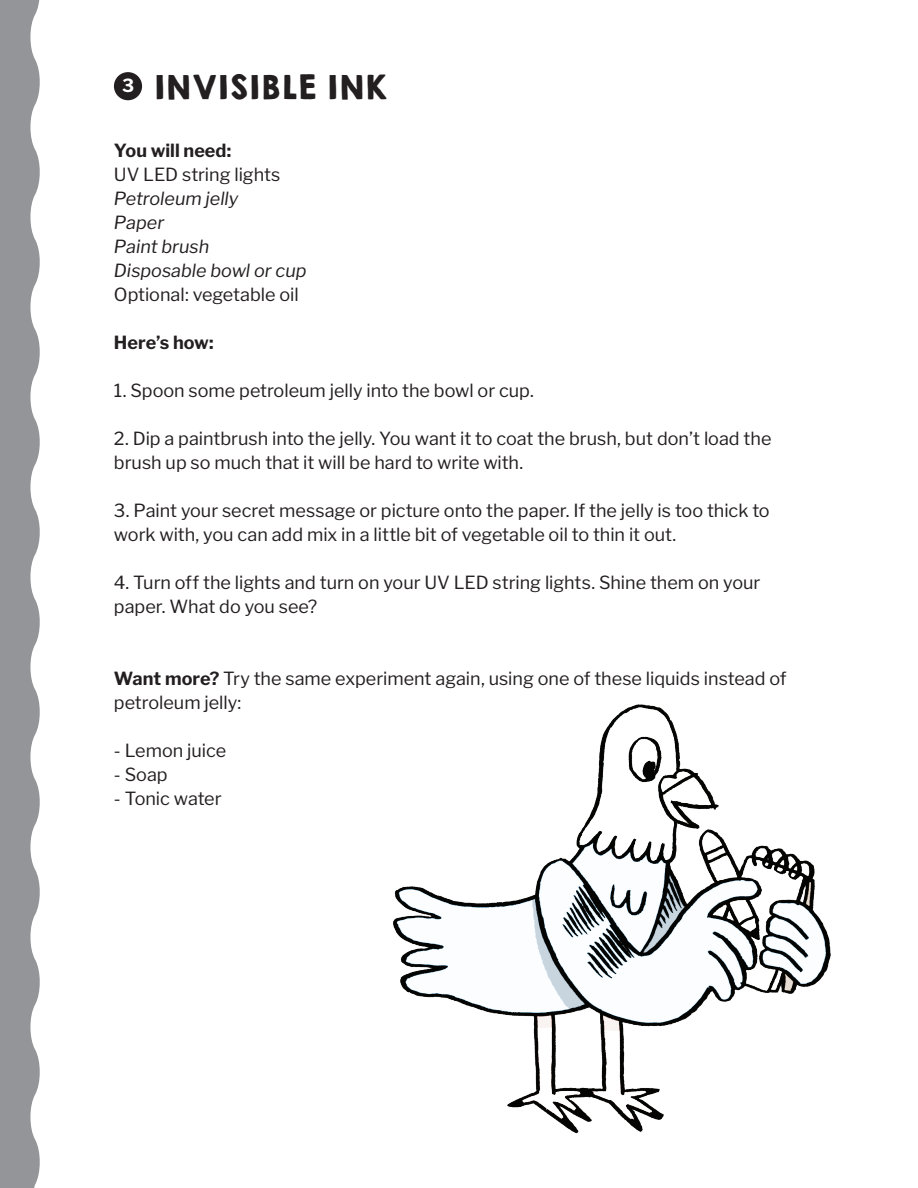
<style>
.page{position:relative;width:918px;height:1188px;background:#fff}
.page>*{position:absolute;margin:0;border:0;box-sizing:border-box;transform-origin:0 0}
.Header_Large{font:30px "KGHAPPY Solid";letter-spacing:.005em;color:#231f20}
.Body_Small{font:18px/24px "Libre Franklin";color:#231f20}
.Body_Small-2{font:italic 18px "Libre Franklin";color:#231f20}
.Body_Small-3{font:700 18px "Libre Franklin";letter-spacing:.005em;color:#231f20}
.Number{font:700 18px "Libre Franklin";color:#fff}
.s1{font-weight:700}
</style>
<div class="page">
<svg style="left:0;top:0;width:40px;height:1188px;background:#a0a1a4"></svg>
<div style="left:114px;top:72px;width:28px;height:28px;background:#231f20;border-radius:50%"></div>
<img style="left:393px;top:704px;width:437px;height:430px">
<p class="Number" style="left:122px;top:74px;width:14px">3</p>
<p class="Header_Large" style="left:153px;top:64px;width:236px">INVISIBLE INK</p>
<p class="Body_Small-3" style="left:114px;top:140px;width:119px">You will need:</p>
<p class="Body_Small" style="left:114px;top:163px;width:168px">UV LED string lights</p>
<p class="Body_Small-2" style="left:114px;top:188px;width:126px">Petroleum jelly</p>
<p class="Body_Small-2" style="left:114px;top:212px;width:52px">Paper</p>
<p class="Body_Small-2" style="left:114px;top:236px;width:97px">Paint brush</p>
<p class="Body_Small-2" style="left:114px;top:260px;width:194px">Disposable bowl or cup</p>
<p class="Body_Small" style="left:114px;top:283px;width:186px">Optional: vegetable oil</p>
<p class="Body_Small-3" style="left:114px;top:332px;width:101px">Here’s how:</p>
<p class="Body_Small" style="left:114px;top:379px;width:422px">1. Spoon some petroleum jelly into the bowl or cup.</p>
<p class="Body_Small" style="left:114px;top:427px;width:659px">2. Dip a paintbrush into the jelly. You want it to coat the brush, but don’t load the brush up so much that it will be hard to write with.</p>
<p class="Body_Small" style="left:114px;top:499px;width:657px">3. Paint your secret message or picture onto the paper. If the jelly is too thick to work with, you can add mix in a little bit of vegetable oil to thin it out.</p>
<p class="Body_Small" style="left:114px;top:571px;width:648px">4. Turn off the lights and turn on your UV LED string lights. Shine them on your paper. What do you see?</p>
<p class="Body_Small" style="left:114px;top:667px;width:674px"><span class="s1">Want more?</span> Try the same experiment again, using one of these liquids instead of petroleum jelly:</p>
<p class="Body_Small" style="left:114px;top:739px;width:114px">- Lemon juice</p>
<p class="Body_Small" style="left:114px;top:763px;width:55px">- Soap</p>
<p class="Body_Small" style="left:114px;top:787px;width:109px">- Tonic water</p>
</div>
